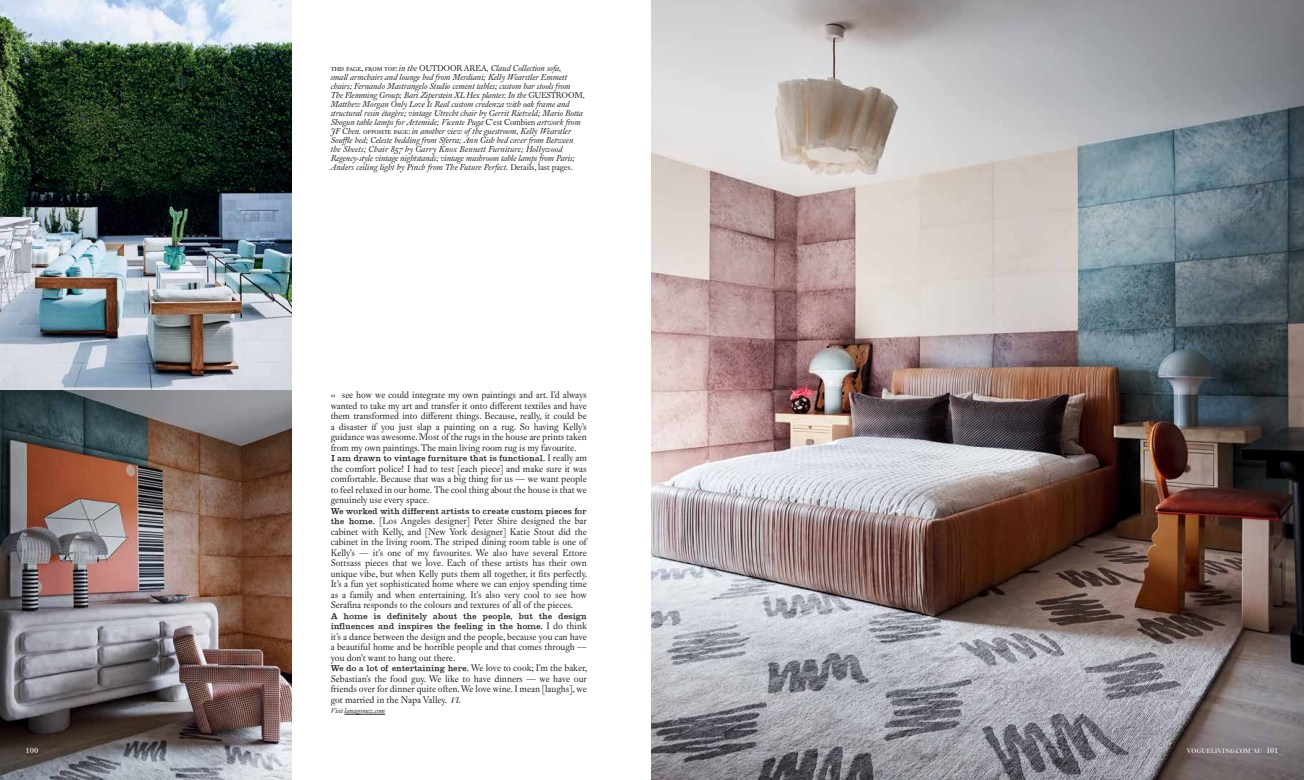
<style>
.page{position:relative;width:1304px;height:780px;background:#fff}
.page>*{position:absolute;margin:0;border:0;box-sizing:border-box;transform-origin:0 0}
.t1{font:9.5px/10.5px "Fleischman BT Pro";color:#231f20;text-align:justify}
.t2{font:expanded 9px/10.5px "Egyptian";color:#231f20}
.t3{font:italic 8.5px/9px "Fleischman BT Pro";letter-spacing:-.01em;color:#231f20}
.t4{font:7.5px "Glanz Regular Txt";color:#fff}
.t5{font:italic 7px "Fleischman BT Pro";letter-spacing:-.02em;color:#231f20}
.t6{font:6.3px "Glanz Regular Txt";letter-spacing:.06em;color:#fff}
.s1{font-style:normal}
.s2{font-family:"Fleischman BT Pro";font-stretch:normal;font-size:9.5px}
.s3{font-family:"Egyptian";font-stretch:expanded;font-size:9px}
.s4{font-family:"Glanz Regular Txt Italic";font-size:8px}
.s5{font-size:7.5px}
</style>
<div class="page">
<img style="left:652px;top:0;width:652px;height:780px">
<img style="left:0;top:0;width:292px;height:780px">
<hr style="left:344px;top:714px;width:41px;height:1px;background:#231f20">
<p class="t3" style="left:331px;top:64px;width:256px"><span class="s1">this page, from top:</span> in the <span class="s1">OUTDOOR AREA</span>, Claud Collection sofa,<br>small armchairs and lounge bed from Merdiani; Kelly Wearstler Emmett chairs; Fernando Mastrangelo Studio cement tables; custom bar stools from The Flemming Group; Bari Ziperstein XL Hex planter. In the <span class="s1">GUESTROOM</span>, Matthew Morgan Only Love Is Real custom credenza with oak frame and structural resin étagère; vintage Utrecht chair by Gerrit Rietveld; Mario Botta Shogun table lamps for Artemide; Vicente Puga <span class="s1">C’est Combien</span> artwork from JF Chen. <span class="s1">opposite page:</span> in another view of the guestroom, Kelly Wearstler Souffle bed; Celeste bedding from Sferra; Ann Gish bed cover from Between the Sheets; Chair 857 by Garry Knox Bennett Furniture; Hollywood Regency-style vintage nightstands; vintage mushroom table lamps from Paris; Anders ceiling light by Pinch from The Future Perfect. <span class="s1">Details, last pages.</span></p>
<p class="t1" style="left:331px;top:389px;width:258px">‹‹ see how we could integrate my own paintings and art. I’d always wanted to take my art and transfer it onto different textiles and have them transformed into different things. Because, really, it could be a disaster if you just slap a painting on a rug. So having Kelly’s guidance was awesome. Most of the rugs in the house are prints taken from my own paintings. The main living room rug is my favourite.</p>
<p class="t2" style="left:331px;top:453px;width:258px">I am drawn to vintage furniture that is functional. <span class="s2">I really am</span></p>
<p class="t1" style="left:331px;top:463px;width:258px">the comfort police! I had to test [each piece] and make sure it was comfortable. Because that was a big thing for us — we want people to feel relaxed in our home. The cool thing about the house is that we genuinely use every space.</p>
<p class="t2" style="left:331px;top:505px;width:258px">We worked with different artists to create custom pieces for</p>
<p class="t1" style="left:331px;top:515px;width:259px"><span class="s3">the home.</span> [Los Angeles designer] Peter Shire designed the bar cabinet with Kelly, and [New York designer] Katie Stout did the cabinet in the living room. The striped dining room table is one of Kelly’s — it’s one of my favourites. We also have several Ettore Sottsass pieces that we love. Each of these artists has their own unique vibe, but when Kelly puts them all together, it fits perfectly.<br>It’s a fun yet sophisticated home where we can enjoy spending time as a family and when entertaining. It’s also very cool to see how Serafina responds to the colours and textures of all of the pieces.</p>
<p class="t2" style="left:331px;top:610px;width:258px">A home is definitely about the people, but the design influences and inspires the feeling in the home. <span class="s2">I do think</span></p>
<p class="t1" style="left:331px;top:631px;width:258px">it’s a dance between the design and the people, because you can have a beautiful home and be horrible people and that comes through — you don’t want to hang out there.</p>
<p class="t2" style="left:331px;top:663px;width:258px">We do a lot of entertaining here. <span class="s2">We love to cook; I’m the baker,</span></p>
<p class="t1" style="left:331px;top:673px;width:258px">Sebastian’s the food guy. We like to have dinners — we have our friends over for dinner quite often. We love wine. I mean [laughs], we got married in the Napa Valley. <span class="s4">VL</span></p>
<p class="t5" style="left:331px;top:706px;width:56px">Visit lanagomez.com</p>
<p class="t4" style="left:26px;top:745px;width:14px">100</p>
<p class="t6" style="left:1187px;top:747px;width:92px">VOGUELIVING.COM.AU <span class="s5">101</span></p>
</div>
